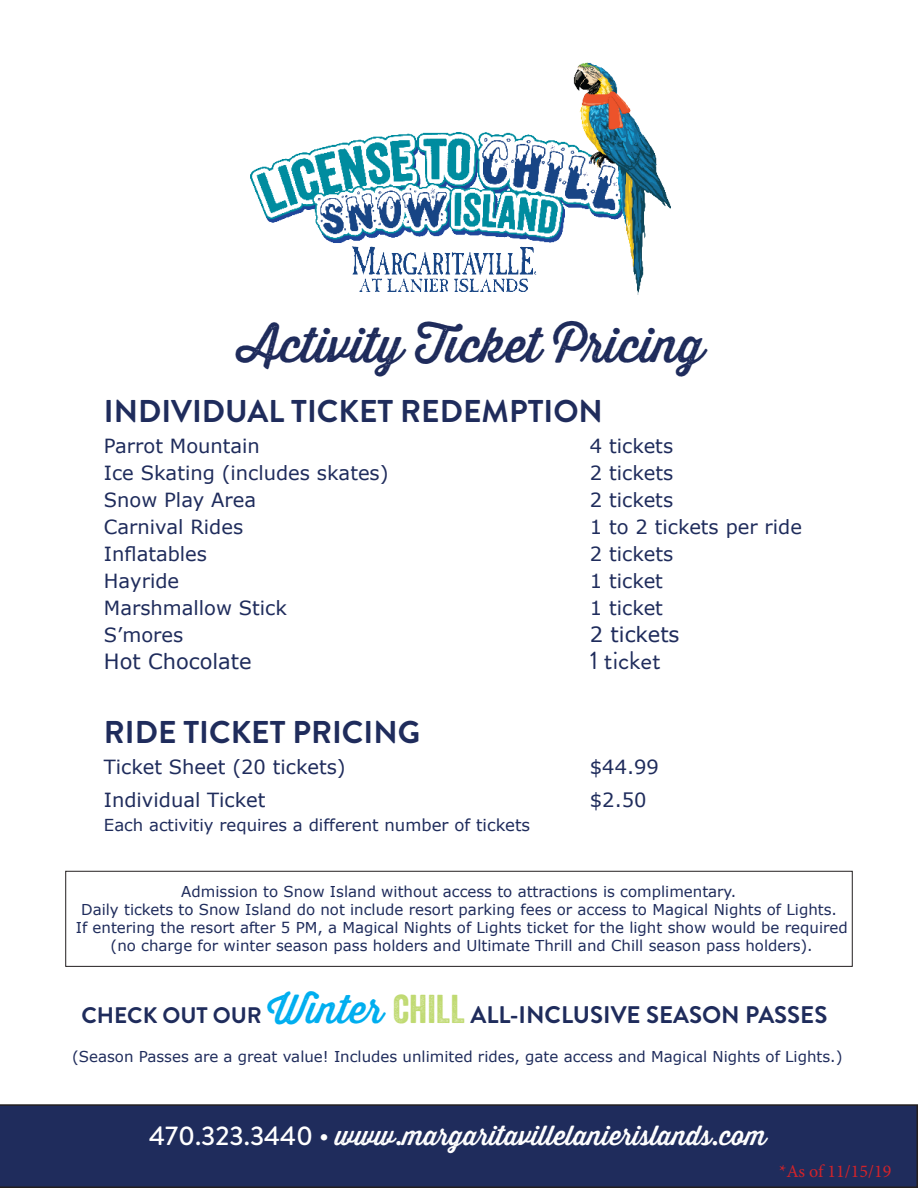
<style>
.page{position:relative;width:918px;height:1188px;background:#fff}
.page>*{position:absolute;margin:0;border:0;box-sizing:border-box;transform-origin:0 0}
.t1{font:48px "Thirsty Rough Reg";color:#1f2c5c}
.t2{font:700 31.5px "Brandon Grotesque";color:#1f2c5c}
.t3{font:27px "Thirsty Rough Reg";color:#fff}
.t4{font:25.5px "Brandon Grotesque";color:#1f2c5c}
.t5{font:700 24px "Brandon Grotesque";color:#1f2c5c}
.t6{font:21px "Verdana";color:#1f2c5c}
.t7{font:19.5px "Verdana";color:#1f2c5c}
.t8{font:18px "Minion Pro";color:#d1232a}
.t9{font:16.5px "Verdana";color:#1f2c5c}
.t10{font:15px/18px "Verdana";color:#1f2c5c;text-align:center}
.s1{font-size:22.5px}
.s2{font-family:"Thirsty Rough Reg";font-weight:400;font-size:39px;color:#00aeef}
.s3{font-family:"Veneer";font-weight:400;font-size:39px;color:#c0da72}
.s4{font-family:"Brandon Grotesque";font-weight:500}
</style>
<div class="page">
<div style="left:65px;top:871px;width:788px;height:96px;border:1px solid #231f20"></div>
<img style="left:250px;top:63px;width:421px;height:232px">
<div style="left:0;top:1104px;width:918px;height:84px;background:#1f2c5c"></div>
<p class="t1" style="left:239px;top:310px;width:467px">Activity Ticket Pricing</p>
<p class="t2" style="left:104px;top:389px;width:500px">INDIVIDUAL TICKET REDEMPTION</p>
<p class="t7" style="left:104px;top:433px;width:158px">Parrot Mountain</p>
<p class="t7" style="left:590px;top:433px;width:85px">4 tickets</p>
<p class="t7" style="left:104px;top:460px;width:286px">Ice Skating (includes skates)</p>
<p class="t7" style="left:590px;top:460px;width:85px">2 tickets</p>
<p class="t7" style="left:104px;top:487px;width:154px">Snow Play Area</p>
<p class="t7" style="left:590px;top:487px;width:85px">2 tickets</p>
<p class="t7" style="left:104px;top:514px;width:141px">Carnival Rides</p>
<p class="t7" style="left:590px;top:514px;width:214px">1 to 2 tickets per ride</p>
<p class="t7" style="left:104px;top:541px;width:105px">Inflatables</p>
<p class="t7" style="left:590px;top:541px;width:85px">2 tickets</p>
<p class="t7" style="left:104px;top:568px;width:77px">Hayride</p>
<p class="t7" style="left:590px;top:568px;width:75px">1 ticket</p>
<p class="t7" style="left:104px;top:595px;width:185px">Marshmallow Stick</p>
<p class="t7" style="left:590px;top:595px;width:75px">1 ticket</p>
<p class="t7" style="left:104px;top:622px;width:81px">S’mores</p>
<p class="t6" style="left:590px;top:621px;width:91px">2 tickets</p>
<p class="t6" style="left:104px;top:648px;width:149px">Hot Chocolate</p>
<p class="t4" style="left:590px;top:643px;width:72px">1 ticket</p>
<p class="t2" style="left:104px;top:710px;width:318px">RIDE TICKET PRICING</p>
<p class="t7" style="left:104px;top:755px;width:243px">Ticket Sheet (20 tickets)</p>
<p class="t7" style="left:590px;top:755px;width:71px">$44.99</p>
<p class="t7" style="left:104px;top:788px;width:163px">Individual Ticket</p>
<p class="t7" style="left:590px;top:788px;width:58px">$2.50</p>
<p class="t9" style="left:104px;top:815px;width:428px">Each activitiy requires a different number of tickets</p>
<p class="t10" style="left:76px;top:882px;width:774px">Admission to Snow Island without access to attractions is complimentary.<br>Daily tickets to Snow Island do not include resort parking fees or access to Magical Nights of Lights.<br>If entering the resort after 5 PM, a Magical Nights of Lights ticket for the light show would be required (no charge for winter season pass holders and Ultimate Thrill and Chill season pass holders).</p>
<p class="t5" style="left:81px;top:998px;width:748px"><span class="s1">CHECK OUT OUR</span> <span class="s2">Winter</span> <span class="s3">CHILL</span> ALL-INCLUSIVE SEASON PASSES</p>
<p class="t10" style="left:72px;top:1048px;width:772px">(Season Passes are a great value! Includes unlimited rides, gate access and Magical Nights of Lights.)</p>
<p class="t3" style="left:149px;top:1116px;width:619px"><span class="s4">470.323.3440 •</span> www.margaritavillelanierislands.com</p>
<p class="t8" style="left:779px;top:1159px;width:114px">*As of 11/15/19</p>
</div>
